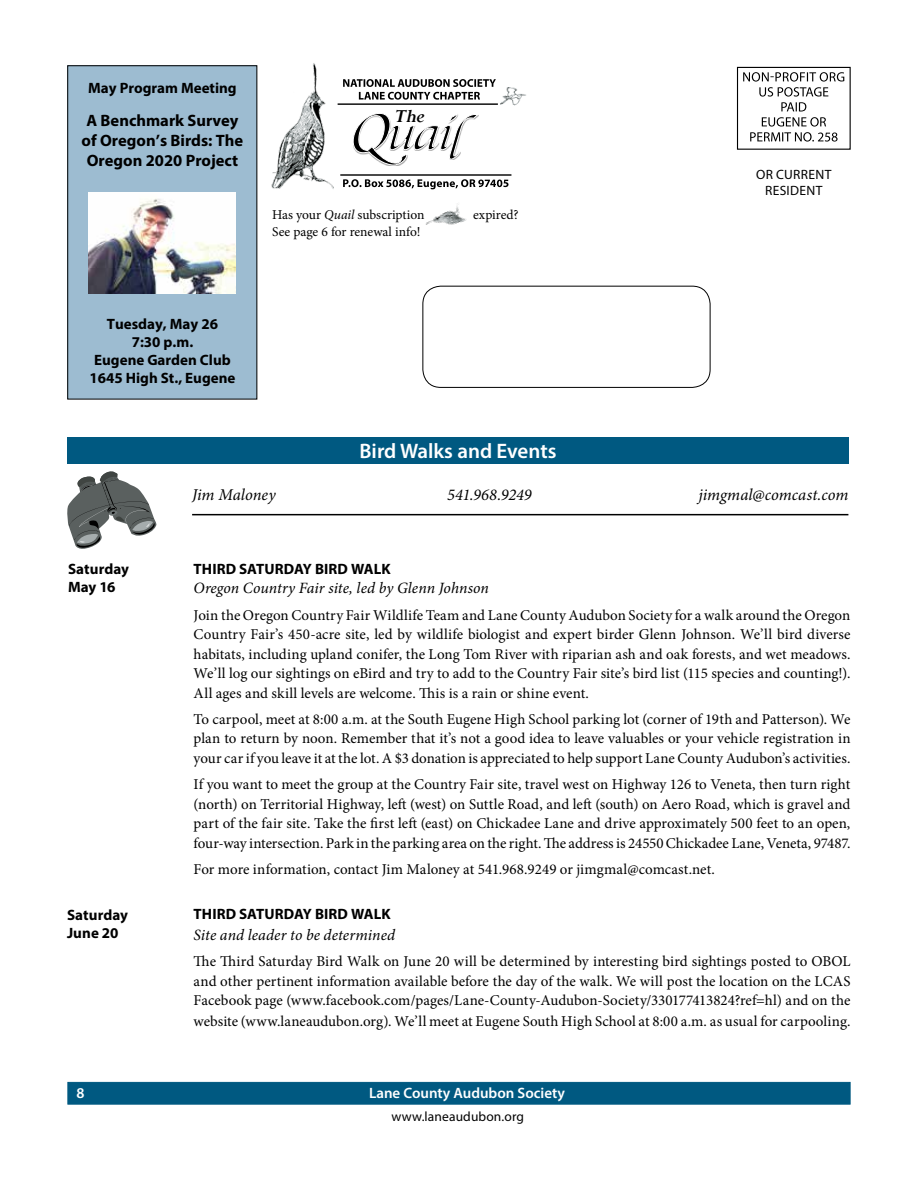
<style>
.page{position:relative;width:918px;height:1188px;background:#fff}
.page>*{position:absolute;margin:0;border:0;box-sizing:border-box;transform-origin:0 0}
.t1{font:600 21px "Myriad Pro";color:#fff}
.t2{font:italic 700 21px "Perpetua";color:#000}
.t3{font:700 16.5px/19.8px "Myriad Pro";color:#000;text-align:center}
.t4{font:italic 16.5px "Minion Pro";color:#000}
.t5{font:italic 15.75px "Minion Pro";color:#000}
.t6{font:15px/19.5px "Minion Pro";color:#000;text-align:justify}
.t7{font:700 15px/18px "Myriad Pro";color:#000}
.t8{font:600 15px "Myriad Pro";color:#fff}
.t9{font:13.5px "Minion Pro";color:#000}
.t10{font:13.5px/16.2px "Myriad Pro";letter-spacing:.01em;color:#000}
.s1{font-style:italic}
</style>
<div class="page">
<div style="left:68px;top:1082px;width:782px;height:23px;background:#005981;border:1px solid #005981"></div>
<img style="left:425px;top:203px;width:42px;height:22px">
<img style="left:271px;top:63px;width:63px;height:126px">
<hr style="left:338px;top:103px;width:160px;height:2px;background:#000">
<hr style="left:340px;top:174px;width:171px;height:2px;background:#000">
<svg style="left:343px;top:179px;width:166px;height:10px"></svg>
<svg style="left:353px;top:113px;width:126px;height:53px"></svg>
<img style="left:501px;top:88px;width:25px;height:18px">
<svg style="left:343px;top:79px;width:153px;height:21px"></svg>
<div style="left:68px;top:66px;width:189px;height:333px;background:#9dbcd1"></div>
<div style="left:67px;top:65px;width:190px;height:334px;border:1px solid #000"></div>
<div style="left:737px;top:67px;width:114px;height:83px;border:1px solid #000"></div>
<svg style="left:743px;top:72px;width:101px;height:70px"></svg>
<div style="left:423px;top:286px;width:287px;height:102px;border:1px solid #000;border-radius:18px"></div>
<div style="left:67px;top:437px;width:782px;height:27px;background:#005981"></div>
<hr style="left:192px;top:514px;width:656px;height:1px;background:#000">
<svg style="left:67px;top:471px;width:89px;height:78px"></svg>
<img style="left:89px;top:193px;width:147px;height:101px">
<p class="t7" style="left:88px;top:78px;width:150px">May Program Meeting</p>
<p class="t3" style="left:82px;top:110px;width:163px">A Benchmark Survey of Oregon’s Birds: The<br>Oregon 2020 Project</p>
<h1 class="t2" style="left:394px;top:103px;width:32px">The</h1>
<p class="t9" style="left:272px;top:206px;width:154px">Has your <span class="s1">Quail</span> subscription</p>
<p class="t9" style="left:473px;top:206px;width:47px">expired?</p>
<p class="t9" style="left:272px;top:222px;width:150px">See page 6 for renewal info!</p>
<p class="t7" style="left:89px;top:314px;width:147px;text-align:center">Tuesday, May 26<br>7:30 p.m.<br>Eugene Garden Club<br>1645 High St., Eugene</p>
<h1 class="t1" style="left:360px;top:437px;width:198px">Bird Walks and Events</h1>
<p class="t10" style="left:765px;top:166px;width:37px;text-indent:-9px">Or Current<br>Resident</p>
<p class="t7" style="left:68px;top:560px;width:63px">Saturday<br>May 16</p>
<p class="t7" style="left:67px;top:905px;width:63px">Saturday<br>June 20</p>
<p class="t4" style="left:192px;top:484px;width:85px">Jim Maloney</p>
<p class="t4" style="left:447px;top:484px;width:86px">541.968.9249</p>
<p class="t4" style="left:698px;top:484px;width:151px">jimgmal@comcast.com</p>
<p class="t7" style="left:194px;top:559px;width:198px">THIRD SATURDAY BIRD WALK</p>
<p class="t5" style="left:194px;top:578px;width:297px">Oregon Country Fair site, led by Glenn Johnson</p>
<p class="t6" style="left:194px;top:605px;width:658px">Join the Oregon Country Fair Wildlife Team and Lane County Audubon Society for a walk around the Oregon Country Fair’s 450-acre site, led by wildlife biologist and expert birder Glenn Johnson. We’ll bird diverse habitats, including upland conifer, the Long Tom River with riparian ash and oak forests, and wet meadows.<br>We’ll log our sightings on eBird and try to add to the Country Fair site’s bird list (115 species and counting!).<br>All ages and skill levels are welcome. This is a rain or shine event.</p>
<p class="t6" style="left:194px;top:709px;width:658px">To carpool, meet at 8:00 a.m. at the South Eugene High School parking lot (corner of 19th and Patterson). We plan to return by noon. Remember that it’s not a good idea to leave valuables or your vehicle registration in your car if you leave it at the lot. A $3 donation is appreciated to help support Lane County Audubon’s activities.</p>
<p class="t6" style="left:194px;top:775px;width:659px">If you want to meet the group at the Country Fair site, travel west on Highway 126 to Veneta, then turn right (north) on Territorial Highway, left (west) on Suttle Road, and left (south) on Aero Road, which is gravel and part of the fair site. Take the first left (east) on Chickadee Lane and drive approximately 500 feet to an open, four-way intersection. Park in the parking area on the right. The address is 24550 Chickadee Lane, Veneta, 97487.</p>
<p class="t6" style="left:194px;top:859px;width:523px">For more information, contact Jim Maloney at 541.968.9249 or jimgmal@comcast.net.</p>
<p class="t7" style="left:194px;top:904px;width:198px">THIRD SATURDAY BIRD WALK</p>
<p class="t5" style="left:194px;top:924px;width:203px">Site and leader to be determined</p>
<p class="t6" style="left:194px;top:952px;width:658px">The Third Saturday Bird Walk on June 20 will be determined by interesting bird sightings posted to OBOL and other pertinent information available before the day of the walk. We will post the location on the LCAS Facebook page (www.facebook.com/pages/Lane-County-Audubon-Society/330177413824?ref=hl) and on the</p>
<p class="t6" style="left:194px;top:1012px;width:658px">website (www.laneaudubon.org). We’ll meet at Eugene South High School at 8:00 a.m. as usual for carpooling.</p>
<p class="t8" style="left:76px;top:1083px;width:10px">8</p>
<p class="t8" style="left:369px;top:1083px;width:198px">Lane County Audubon Society</p>
<p class="t10" style="left:392px;top:1108px;width:134px">www.laneaudubon.org</p>
</div>
